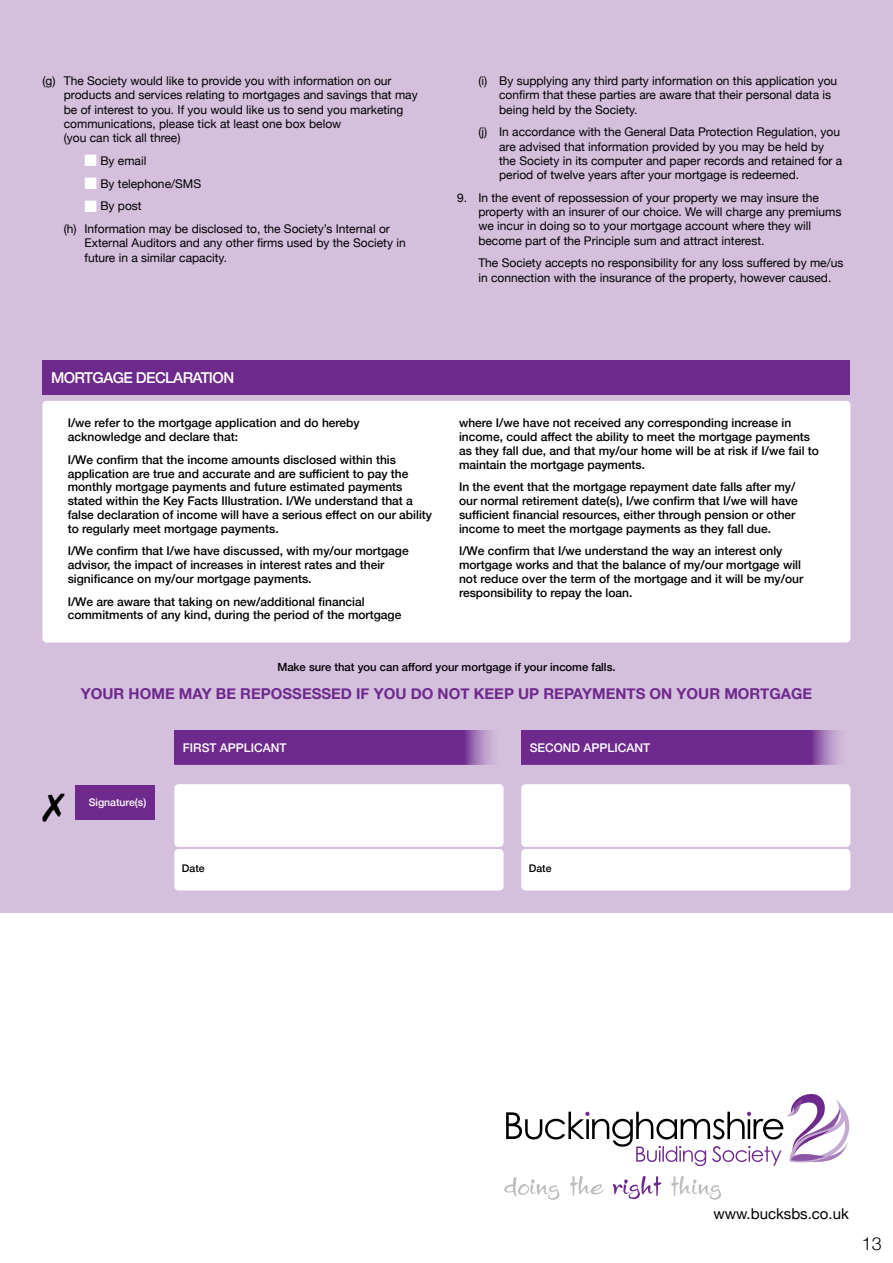
<style>
.page{position:relative;width:893px;height:1263px;background:#fff}
.page>*{position:absolute;margin:0;border:0;box-sizing:border-box;transform-origin:0 0}
.t1{font:300 18px "Helvetica Neue";color:#000}
.t2{font:700 15px "Helvetica Neue";color:#6e298d}
.t3{font:500 15px "Helvetica Neue";letter-spacing:-.04em;color:#fff}
.t4{font:15px "Helvetica Neue";color:#000}
.t5{font:500 12px/13.8px "Helvetica Neue";color:#000}
.t6{font:12px/14.2px "Helvetica Neue";color:#000}
.t7{font:500 12px "Helvetica Neue";color:#fff}
.t8{font:500 11.25px "Helvetica Neue";color:#000}
.t9{font:500 10.5px "Helvetica Neue";color:#fff}
.t10{font:500 10.5px "Helvetica Neue";color:#000}
.s1{color:#fff}
</style>
<div class="page">
<div style="left:0;top:0;width:893px;height:913px;background:#d4bfdd"></div>
<svg style="left:506px;top:1094px;width:344px;height:72px"></svg>
<svg style="left:570px;top:1176px;width:34px;height:20px"></svg>
<svg style="left:671px;top:1176px;width:50px;height:23px"></svg>
<svg style="left:613px;top:1176px;width:49px;height:23px"></svg>
<svg style="left:504px;top:1177px;width:55px;height:23px"></svg>
<div style="left:75px;top:785px;width:80px;height:34px;background:#6e298d"></div>
<div style="left:43px;top:401px;width:807px;height:241px;background:#fff;border-radius:4px"></div>
<div style="left:174px;top:730px;width:328px;height:34px;background:#6e298d"></div>
<div style="left:521px;top:730px;width:328px;height:34px;background:#6e298d"></div>
<div style="left:174px;top:784px;width:330px;height:63px;background:#fff;border-radius:4px"></div>
<div style="left:521px;top:784px;width:329px;height:63px;background:#fff;border-radius:4px"></div>
<div style="left:174px;top:849px;width:330px;height:41px;background:#fff;border-radius:4px"></div>
<div style="left:521px;top:849px;width:329px;height:41px;background:#fff;border-radius:4px"></div>
<div style="left:43px;top:360px;width:807px;height:34px;background:#6e298d"></div>
<p class="t6" style="left:64px;top:74px;width:355px;text-indent:-21px">(g) The Society would like to provide you with information on our products and services relating to mortgages and savings that may be of interest to you. If you would like us to send you marketing communications, please tick at least one box below<br>(you can tick all three)</p>
<p class="t6" style="left:85px;top:154px;width:63px"><span class="s1">■</span> By email</p>
<p class="t6" style="left:85px;top:177px;width:118px"><span class="s1">■</span> By telephone/SMS</p>
<p class="t6" style="left:64px;top:195px;width:328px;line-height:22.8px;text-indent:21px"><span class="s1">■</span> By post<br>(h) Information may be disclosed to, the Society’s Internal or</p>
<p class="t6" style="left:85px;top:237px;width:323px">External Auditors and any other firms used by the Society in future in a similar capacity.</p>
<p class="t6" style="left:499px;top:74px;width:340px;text-indent:-21px">(i) By supplying any third party information on this application you confirm that these parties are aware that their personal data is being held by the Society.</p>
<p class="t6" style="left:499px;top:126px;width:345px;text-indent:-21px">(j) In accordance with the General Data Protection Regulation, you are advised that information provided by you may be held by the Society in its computer and paper records and retained for a period of twelve years after your mortgage is redeemed.</p>
<p class="t6" style="left:478px;top:191px;width:365px;text-indent:-21px">9. In the event of repossession of your property we may insure the property with an insurer of our choice. We will charge any premiums we incur in doing so to your mortgage account where they will become part of the Principle sum and attract interest.</p>
<p class="t6" style="left:478px;top:257px;width:366px">The Society accepts no responsibility for any loss suffered by me/us in connection with the insurance of the property, however caused.</p>
<p class="t3" style="left:51px;top:366px;width:185px">MORTGAGE DECLARATION</p>
<p class="t5" style="left:68px;top:415px;width:294px">I/we refer to the mortgage application and do hereby acknowledge and declare that:</p>
<p class="t5" style="left:68px;top:451px;width:366px">I/We confirm that the income amounts disclosed within this application are true and accurate and are sufficient to pay the monthly mortgage payments and future estimated payments stated within the Key Facts Illustration. I/We understand that a false declaration of income will have a serious effect on our ability to regularly meet mortgage payments.</p>
<p class="t5" style="left:68px;top:543px;width:343px">I/We confirm that I/we have discussed, with my/our mortgage advisor, the impact of increases in interest rates and their significance on my/our mortgage payments.</p>
<p class="t5" style="left:68px;top:593px;width:335px">I/We are aware that taking on new/additional financial commitments of any kind, during the period of the mortgage</p>
<p class="t5" style="left:459px;top:415px;width:361px">where I/we have not received any corresponding increase in income, could affect the ability to meet the mortgage payments as they fall due, and that my/our home will be at risk if I/we fail to maintain the mortgage payments.</p>
<p class="t5" style="left:459px;top:479px;width:340px">In the event that the mortgage repayment date falls after my/ our normal retirement date(s), I/we confirm that I/we will have sufficient financial resources, either through pension or other income to meet the mortgage payments as they fall due.</p>
<p class="t5" style="left:459px;top:543px;width:346px">I/We confirm that I/we understand the way an interest only mortgage works and that the balance of my/our mortgage will not reduce over the term of the mortgage and it will be my/our responsibility to repay the loan.</p>
<p class="t8" style="left:277px;top:657px;width:340px">Make sure that you can afford your mortgage if your income falls.</p>
<p class="t2" style="left:81px;top:681px;width:733px">YOUR HOME MAY BE REPOSSESSED IF YOU DO NOT KEEP UP REPAYMENTS ON YOUR MORTGAGE</p>
<p class="t9" style="left:89px;top:794px;width:59px">Signature(s)</p>
<p class="t7" style="left:183px;top:738px;width:105px">FIRST APPLICANT</p>
<p class="t7" style="left:530px;top:738px;width:122px">SECOND APPLICANT</p>
<p class="t10" style="left:182px;top:859px;width:24px">Date</p>
<p class="t10" style="left:529px;top:859px;width:24px">Date</p>
<p class="t4" style="left:713px;top:1202px;width:137px">www.bucksbs.co.uk</p>
<h1 class="t1" style="left:862px;top:1229px;width:22px">13</h1>
</div>
